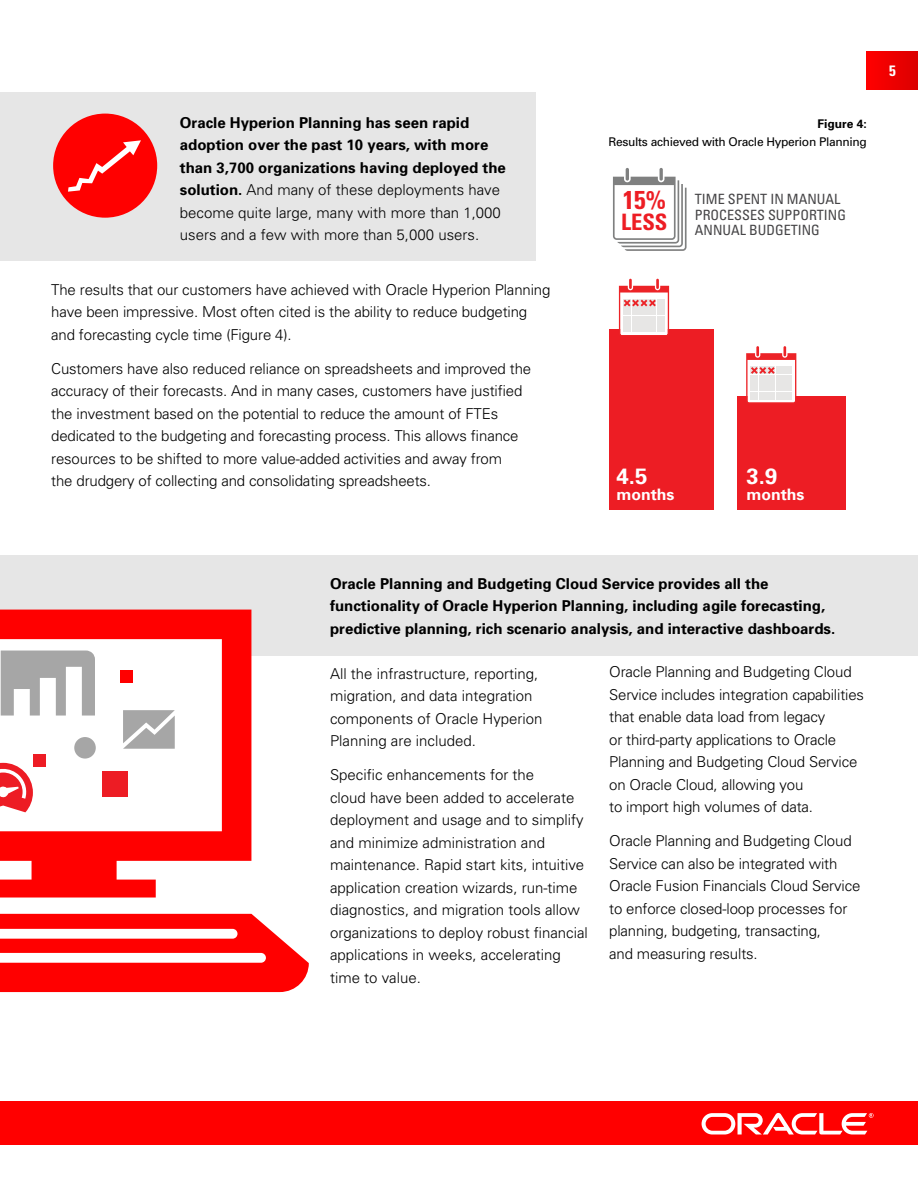
<style>
.page{position:relative;width:918px;height:1188px;background:#fff}
.page>*{position:absolute;margin:0;border:0;box-sizing:border-box;transform-origin:0 0}
.t1{font:700 condensed 25.8px "Univers";color:#ed1d24}
.t2{font:700 condensed 22.65px "Univers";color:#ed1d24}
.t3{font:700 22.2px "Univers";color:#fff}
.t4{font:700 22.05px "Univers";color:#fff}
.t5{font:700 15.75px "Univers";color:#fff}
.t6{font:300 15px/22.5px "Univers";letter-spacing:-.01em;color:#000}
.t7{font:700 15px/22.5px "Univers";color:#000}
.t8{font:700 condensed 15px "Univers";color:#fff}
.t9{font:condensed 14.1px/15.8px "Univers";color:#464547}
.t10{font:12px "Univers";letter-spacing:-.025em;color:#000}
.t11{font:700 12px "Univers";color:#000}
.s1{font-weight:300}
</style>
<div class="page">
<div style="left:0;top:1102px;width:918px;height:43px;background:#f00"></div>
<svg style="left:702px;top:1113px;width:172px;height:22px"></svg>
<div style="left:0;top:555px;width:918px;height:101px;background:#e6e6e6"></div>
<div style="left:0;top:92px;width:536px;height:169px;background:#e6e6e6"></div>
<div style="left:53px;top:114px;width:104px;height:104px;background:#f00;border-radius:50%"></div>
<svg style="left:68px;top:140px;width:73px;height:52px"></svg>
<div style="left:609px;top:329px;width:105px;height:181px;background:#ed1d24"></div>
<div style="left:738px;top:397px;width:108px;height:113px;background:#ed1d24"></div>
<svg style="left:619px;top:279px;width:50px;height:56px"></svg>
<svg style="left:746px;top:346px;width:50px;height:57px"></svg>
<svg style="left:613px;top:168px;width:74px;height:83px"></svg>
<svg style="left:0;top:610px;width:251px;height:288px"></svg>
<svg style="left:0;top:914px;width:309px;height:78px"></svg>
<svg style="left:0;top:763px;width:33px;height:49px"></svg>
<svg style="left:1px;top:651px;width:94px;height:65px"></svg>
<svg style="left:123px;top:710px;width:52px;height:39px;background:#b3b3b3"></svg>
<div style="left:102px;top:772px;width:25px;height:25px;background:#ed1c24"></div>
<div style="left:33px;top:755px;width:12px;height:12px;background:#ed1c24"></div>
<div style="left:121px;top:670px;width:12px;height:12px;background:#f00"></div>
<div style="left:74px;top:737px;width:22px;height:22px;background:#a6a6a6;border-radius:50%"></div>
<div style="left:867px;top:51px;width:51px;height:39px;background:linear-gradient(to right,#f00,#db0000)"></div>
<p class="t7" style="left:180px;top:111px;width:327px">Oracle Hyperion Planning has seen rapid adoption over the past 10 years, with more than 3,700 organizations having deployed the solution. <span class="s1">And many of these deployments have become quite large, many with more than 1,000 users and a few with more than 5,000 users.</span></p>
<p class="t6" style="left:51px;top:278px;width:501px">The results that our customers have achieved with Oracle Hyperion Planning have been impressive. Most often cited is the ability to reduce budgeting and forecasting cycle time (Figure 4).</p>
<p class="t6" style="left:51px;top:357px;width:481px">Customers have also reduced reliance on spreadsheets and improved the accuracy of their forecasts. And in many cases, customers have justified the investment based on the potential to reduce the amount of FTEs dedicated to the budgeting and forecasting process. This allows finance resources to be shifted to more value-added activities and away from<br>the drudgery of collecting and consolidating spreadsheets.</p>
<p class="t11" style="left:818px;top:116px;width:51px">Figure 4:</p>
<p class="t10" style="left:608px;top:134px;width:260px">Results achieved with Oracle Hyperion Planning</p>
<h1 class="t1" style="left:623px;top:184px;width:45px">15%</h1>
<h2 class="t2" style="left:621px;top:208px;width:48px">LESS</h2>
<p class="t9" style="left:695px;top:191px;width:153px">TIME SPENT IN MANUAL<br>PROCESSES SUPPORTING<br>ANNUAL BUDGETING</p>
<p class="t8" style="left:889px;top:62px;width:8px">5</p>
<h3 class="t3" style="left:617px;top:463px;width:32px">4.5</h3>
<p class="t5" style="left:617px;top:485px;width:59px">months</p>
<h3 class="t4" style="left:747px;top:463px;width:32px">3.9</h3>
<p class="t5" style="left:747px;top:485px;width:59px">months</p>
<p class="t7" style="left:330px;top:572px;width:507px">Oracle Planning and Budgeting Cloud Service provides all the functionality of Oracle Hyperion Planning, including agile forecasting, predictive planning, rich scenario analysis, and interactive dashboards.</p>
<p class="t6" style="left:330px;top:662px;width:214px">All the infrastructure, reporting, migration, and data integration components of Oracle Hyperion<br>Planning are included.</p>
<p class="t6" style="left:330px;top:763px;width:259px">Specific enhancements for the<br>cloud have been added to accelerate deployment and usage and to simplify and minimize administration and maintenance. Rapid start kits, intuitive application creation wizards, run-time diagnostics, and migration tools allow organizations to deploy robust financial applications in weeks, accelerating time to value.</p>
<p class="t6" style="left:609px;top:661px;width:256px">Oracle Planning and Budgeting Cloud Service includes integration capabilities that enable data load from legacy<br>or third-party applications to Oracle Planning and Budgeting Cloud Service on Oracle Cloud, allowing you<br>to import high volumes of data.</p>
<p class="t6" style="left:609px;top:829px;width:253px">Oracle Planning and Budgeting Cloud Service can also be integrated with Oracle Fusion Financials Cloud Service to enforce closed-loop processes for planning, budgeting, transacting,<br>and measuring results.</p>
</div>
